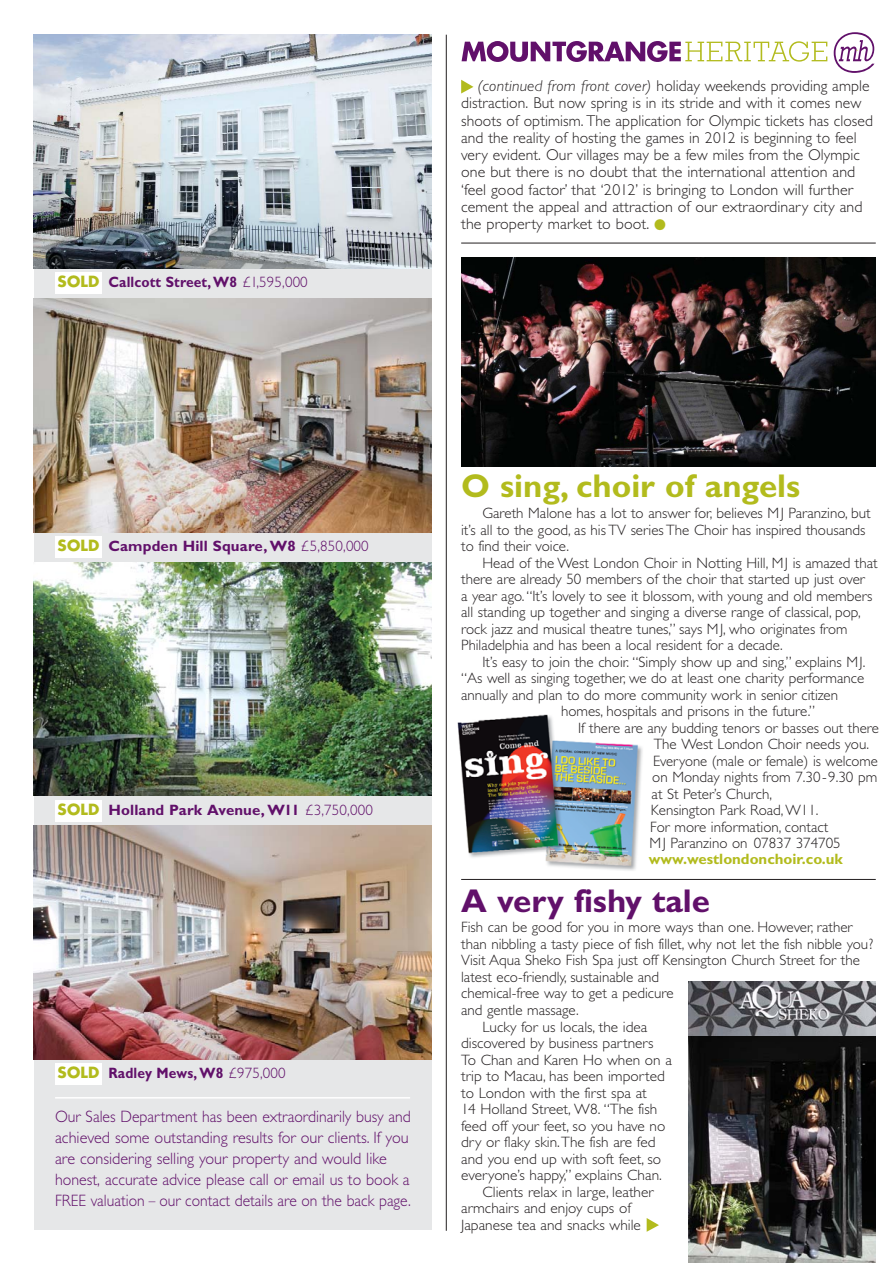
<style>
.page{position:relative;width:893px;height:1263px;background:#fff}
.page>*{position:absolute;margin:0;border:0;box-sizing:border-box;transform-origin:0 0}
.t1{font:300 45px "Gill Sans";color:#b2bb1d}
.t2{font:700 33px "Gill Sans";color:#b2bb1d}
.t3{font:700 33px "Gill Sans";color:#61106a}
.t4{font:300 16.5px/21px "Gill Sans";color:#61106a;scale:.95 1}
.t5{font:300 15.75px/17.2px "Gill Sans";letter-spacing:.005em;color:#231f20}
.t6{font:300 15px/16.5px "Gill Sans";color:#231f20}
.t7{font:700 15px "Gill Sans";letter-spacing:.01em;color:#61106a}
.t8{font:700 15px "Gill Sans";letter-spacing:.01em;color:#61106a;scale:.92 1}
.t9{font:700 15px "Gill Sans";color:#b2bb1d}
.s1{font-family:"Futura";color:#b2bb1d}
.s2{font-weight:300}
.s3{font-style:italic}
</style>
<div class="page">
<hr style="left:446px;top:35px;width:1px;height:1196px;background:#231f20">
<svg style="left:461px;top:80px;width:12px;height:13px"></svg>
<hr style="left:461px;top:243px;width:415px;height:1px;background:#231f20">
<svg style="left:834px;top:32px;width:40px;height:41px"></svg>
<svg style="left:462px;top:41px;width:365px;height:21px"></svg>
<div style="left:34px;top:35px;width:397px;height:1194px;background:#e6e7e8"></div>
<img style="left:34px;top:35px;width:397px;height:234px">
<img style="left:34px;top:562px;width:397px;height:234px">
<img style="left:34px;top:826px;width:397px;height:233px">
<img style="left:34px;top:298px;width:397px;height:234px">
<div style="left:55px;top:273px;width:47px;height:21px;background:#fff"></div>
<div style="left:55px;top:536px;width:47px;height:22px;background:#fff"></div>
<div style="left:55px;top:800px;width:47px;height:21px;background:#fff"></div>
<div style="left:55px;top:1064px;width:47px;height:21px;background:#fff"></div>
<hr style="left:55px;top:1097px;width:355px;height:1px;background:#fff">
<img style="left:461px;top:258px;width:415px;height:208px">
<hr style="left:461px;top:879px;width:415px;height:1px;background:#231f20">
<img style="left:689px;top:982px;width:187px;height:55px">
<img style="left:689px;top:1037px;width:187px;height:226px">
<img style="left:457px;top:714px;width:186px;height:157px">
<svg style="left:647px;top:1218px;width:12px;height:14px"></svg>
<p class="t8" style="left:58px;top:273px;width:273px"><span class="s1">SOLD</span> Callcott Street, W8 <span class="s2">£1,595,000</span></p>
<p class="t5" style="left:461px;top:77px;width:413px;text-indent:17px"><span class="s3">(continued from front cover)</span> holiday weekends providing ample distraction. But now spring is in its stride and with it comes new shoots of optimism. The application for Olympic tickets has closed and the reality of hosting the games in 2012 is beginning to feel very evident. Our villages may be a few miles from the Olympic one but there is no doubt that the international attention and ‘feel good factor’ that ‘2012’ is bringing to London will further cement the appeal and attraction of our extraordinary city and the property market to boot.</p>
<h1 class="t1" style="left:649px;top:199px;width:23px">•</h1>
<p class="t7" style="left:58px;top:537px;width:313px"><span class="s1">SOLD</span> Campden Hill Square, W8 <span class="s2">£5,850,000</span></p>
<p class="t7" style="left:58px;top:801px;width:317px"><span class="s1">SOLD</span> Holland Park Avenue, W11 <span class="s2">£3,750,000</span></p>
<p class="t8" style="left:58px;top:1064px;width:249px"><span class="s1">SOLD</span> Radley Mews, W8 <span class="s2">£975,000</span></p>
<p class="t4" style="left:55px;top:1106px;width:376px">Our Sales Department has been extraordinarily busy and achieved some outstanding results for our clients. If you are considering selling your property and would like honest, accurate advice please call or email us to book a FREE valuation – our contact details are on the back page.</p>
<h2 class="t2" style="left:461px;top:467px;width:341px">O sing, choir of angels</h2>
<p class="t6" style="left:461px;top:505px;width:411px;text-indent:21px">Gareth Malone has a lot to answer for, believes MJ Paranzino, but it’s all to the good, as his TV series The Choir has inspired thousands to find their voice.</p>
<p class="t6" style="left:461px;top:554px;width:418px;text-indent:21px">Head of the West London Choir in Notting Hill, MJ is amazed that there are already 50 members of the choir that started up just over<br>a year ago.“It’s lovely to see it blossom, with young and old members all standing up together and singing a diverse range of classical, pop, rock jazz and musical theatre tunes,” says MJ, who originates from Philadelphia and has been a local resident for a decade.</p>
<p class="t6" style="left:482px;top:653px;width:384px">It’s easy to join the choir. “Simply show up and sing,” explains MJ.</p>
<p class="t6" style="left:461px;top:670px;width:405px">“As well as singing together, we do at least one charity performance</p>
<p class="t6" style="left:461px;top:686px;width:378px">annually and plan to do more community work in senior citizen</p>
<p class="t6" style="left:561px;top:703px;width:256px">homes, hospitals and prisons in the future.”</p>
<p class="t6" style="left:578px;top:719px;width:302px">If there are any budding tenors or basses out there</p>
<p class="t6" style="left:654px;top:736px;width:217px">The West London Choir needs you.</p>
<p class="t6" style="left:653px;top:752px;width:226px">Everyone (male or female) is welcome</p>
<p class="t6" style="left:652px;top:769px;width:226px">on Monday nights from 7.30-9.30 pm</p>
<p class="t6" style="left:652px;top:785px;width:122px">at St Peter’s Church,</p>
<p class="t6" style="left:651px;top:802px;width:169px">Kensington Park Road,W11.</p>
<p class="t6" style="left:650px;top:818px;width:180px">For more information, contact</p>
<p class="t6" style="left:649px;top:835px;width:193px">MJ Paranzino on 07837 374705</p>
<p class="t9" style="left:649px;top:850px;width:196px">www.westlondonchoir.co.uk</p>
<h2 class="t3" style="left:461px;top:881px;width:250px">A very fishy tale</h2>
<p class="t6" style="left:461px;top:919px;width:393px">Fish can be good for you in more ways than one. However, rather</p>
<p class="t6" style="left:461px;top:936px;width:414px">than nibbling a tasty piece of fish fillet, why not let the fish nibble you?</p>
<p class="t6" style="left:461px;top:952px;width:400px">Visit Aqua Sheko Fish Spa just off Kensington Church Street for the</p>
<p class="t6" style="left:461px;top:969px;width:200px">latest eco-friendly, sustainable and</p>
<p class="t6" style="left:461px;top:985px;width:214px">chemical-free way to get a pedicure</p>
<p class="t6" style="left:461px;top:1002px;width:119px">and gentle massage.</p>
<p class="t6" style="left:482px;top:1018px;width:166px">Lucky for us locals, the idea</p>
<p class="t6" style="left:461px;top:1035px;width:194px">discovered by business partners</p>
<p class="t6" style="left:461px;top:1051px;width:212px">To Chan and Karen Ho when on a</p>
<p class="t6" style="left:461px;top:1068px;width:205px">trip to Macau, has been imported</p>
<p class="t6" style="left:461px;top:1084px;width:187px">to London with the first spa at</p>
<p class="t6" style="left:461px;top:1101px;width:198px">14 Holland Street, W8. “The fish</p>
<p class="t6" style="left:461px;top:1117px;width:206px">feed off your feet, so you have no</p>
<p class="t6" style="left:461px;top:1134px;width:196px">dry or flaky skin.The fish are fed</p>
<p class="t6" style="left:461px;top:1150px;width:202px">and you end up with soft feet, so</p>
<p class="t6" style="left:461px;top:1167px;width:202px">everyone’s happy,” explains Chan.</p>
<p class="t6" style="left:482px;top:1183px;width:173px">Clients relax in large, leather</p>
<p class="t6" style="left:461px;top:1200px;width:171px">armchairs and enjoy cups of</p>
<p class="t6" style="left:461px;top:1216px;width:181px">Japanese tea and snacks while</p>
</div>
